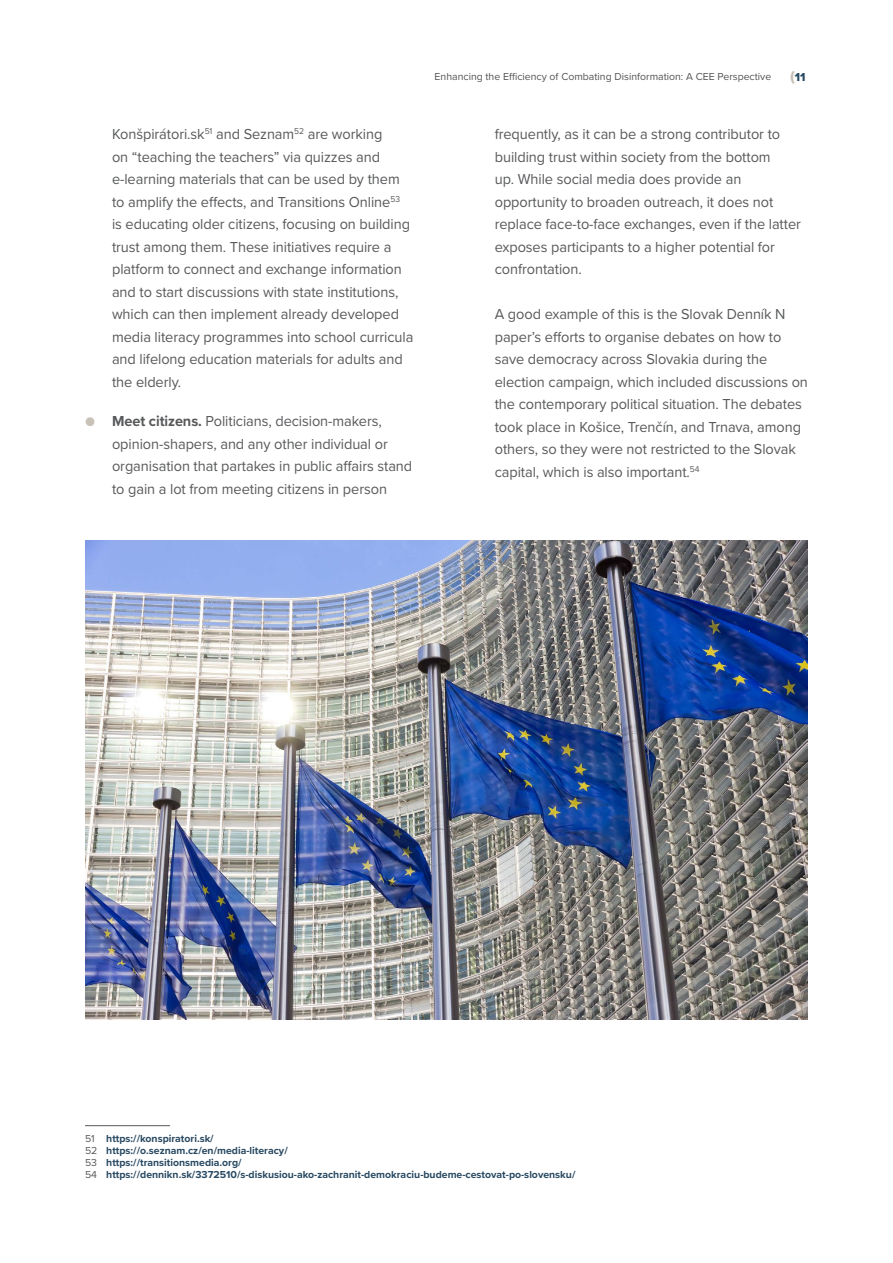
<style>
.page{position:relative;width:893px;height:1263px;background:#fff}
.page>*{position:absolute;margin:0;border:0;box-sizing:border-box;transform-origin:0 0}
.t1{font:15px/22.5px "Proxima Nova";letter-spacing:-.005em;color:#58595b}
.t2{font:12px "Proxima Nova Extrabld";color:#284962}
.t3{font:700 10.5px/12px "Proxima Nova";color:#284962}
.t4{font:10.5px "Proxima Nova";color:#545454}
.s1{color:#c8c1b7}
.s2{font-weight:700}
.s3{font-size:15px;color:#c8c1b7}
.s4{font-weight:400;color:#58595b}
</style>
<div class="page">
<hr style="left:85px;top:1125px;width:85px;height:1px;background:#58595b">
<img style="left:85px;top:540px;width:723px;height:479px">
<p class="t1" style="left:112px;top:123px;width:303px">Konšpirátori.sk<sup>51</sup> and Seznam<sup>52</sup> are working<br>on “teaching the teachers” via quizzes and e-learning materials that can be used by them to amplify the effects, and Transitions Online<sup>53 </sup>is educating older citizens, focusing on building trust among them. These initiatives require a platform to connect and exchange information and to start discussions with state institutions, which can then implement already developed media literacy programmes into school curricula and lifelong education materials for adults and the elderly.</p>
<p class="t1" style="left:112px;top:410px;width:302px;text-indent:-27px"><span class="s1">●</span> <span class="s2">Meet citizens.</span> Politicians, decision-makers, opinion-shapers, and any other individual or organisation that partakes in public affairs stand to gain a lot from meeting citizens in person</p>
<p class="t4" style="left:435px;top:69px;width:338px">Enhancing the Efficiency of Combating Disinformation: A CEE Perspective</p>
<p class="t2" style="left:790px;top:68px;width:17px"><span class="s3">(</span>11</p>
<p class="t1" style="left:495px;top:123px;width:308px">frequently, as it can be a strong contributor to building trust within society from the bottom<br>up. While social media does provide an opportunity to broaden outreach, it does not replace face-to-face exchanges, even if the latter exposes participants to a higher potential for confrontation.</p>
<p class="t1" style="left:495px;top:303px;width:315px">A good example of this is the Slovak Denník N paper’s efforts to organise debates on how to save democracy across Slovakia during the election campaign, which included discussions on the contemporary political situation. The debates took place in Košice, Trenčín, and Trnava, among others, so they were not restricted to the Slovak capital, which is also important.<sup>54</sup></p>
<p class="t3" style="left:85px;top:1132px;width:492px"><span class="s4">51</span> https://konspiratori.sk/<br><span class="s4">52</span> https://o.seznam.cz/en/media-literacy/<br><span class="s4">53</span> https://transitionsmedia.org/<br><span class="s4">54</span> https://dennikn.sk/3372510/s-diskusiou-ako-zachranit-demokraciu-budeme-cestovat-po-slovensku/</p>
</div>
